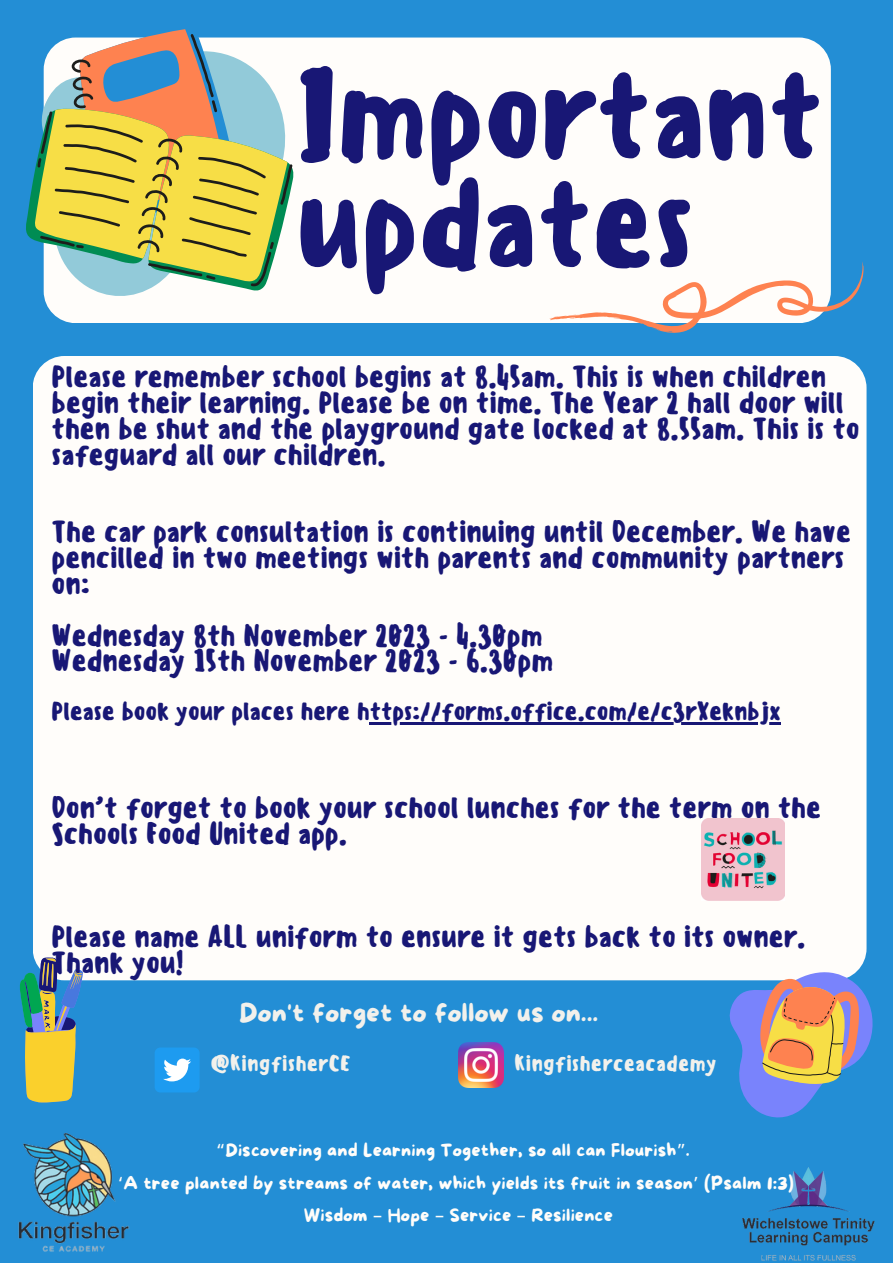
<style>
.page{position:relative;width:893px;height:1264px;background:#fff}
.page>*{position:absolute;margin:0;border:0;box-sizing:border-box;transform-origin:0 0}
.t1{font:500 121.2px/108.6px "Sensei";letter-spacing:-.025em;color:#181775}
.t2{font:500 29.4px/25.8px "Sensei";letter-spacing:-.025em;color:#181775}
.t3{font:27px "More Sugar";color:#f2f1ec}
.t4{font:500 24.9px "Sensei";letter-spacing:-.025em;color:#181775}
.t5{font:500 21.45px "Sensei";color:#f2f1ec}
.t6{font:18px "More Sugar";letter-spacing:.01em;color:#fffdfa}
.s1{font-family:"Noto Sans Gurmukhi"}
</style>
<div class="page">
<div style="left:0;top:0;width:892px;height:1262px;background:#238ed5"></div>
<div style="left:44px;top:38px;width:786px;height:285px;background:#fffdfa;border-radius:32px"></div>
<div style="left:33px;top:356px;width:833px;height:624px;background:#fffdfa;border-radius:32px"></div>
<svg style="left:26px;top:165px;width:268px;height:125px"></svg>
<svg style="left:35px;top:29px;width:152px;height:253px"></svg>
<svg style="left:38px;top:34px;width:254px;height:252px;background:#c1be7c"></svg>
<svg style="left:549px;top:261px;width:314px;height:72px"></svg>
<svg style="left:20px;top:957px;width:63px;height:145px"></svg>
<svg style="left:695px;top:935px;width:178px;height:183px"></svg>
<img style="left:18px;top:1133px;width:112px;height:119px">
<div style="left:155px;top:1047px;width:45px;height:45px;background:#1d9bf0;border-radius:6px"></div>
<svg style="left:163px;top:1058px;width:28px;height:23px"></svg>
<img style="left:458px;top:1042px;width:45px;height:44px">
<img style="left:742px;top:1167px;width:132px;height:94px">
<hr style="left:369px;top:722px;width:411px;height:2px;background:#181775">
<img style="left:701px;top:818px;width:83px;height:82px">
<p class="t1" style="left:294px;top:62px;width:532px">Important updates</p>
<p class="t2" style="left:51px;top:364px;width:810px">Please remember school begins at 8.45am. This is when children begin their learning. Please be on time. The Year 2 hall door will then be shut and the playground gate locked at 8.55am. This is to safeguard all our children.</p>
<p class="t2" style="left:51px;top:519px;width:801px">The car park consultation is continuing until December. We have pencilled in two meetings with parents and community partners on:</p>
<p class="t2" style="left:51px;top:622px;width:493px">Wednesday 8th November 2023 - 4.30pm</p>
<p class="t2" style="left:51px;top:648px;width:503px">Wednesday 15th November 2023 - 6.30pm</p>
<p class="t4" style="left:51px;top:696px;width:731px">Please book your places here https://forms.office.com/e/c3rXeknbjx</p>
<p class="t2" style="left:51px;top:794px;width:771px">Don’t forget to book your school lunches for the term on the<br>Schools Food United app.</p>
<p class="t2" style="left:51px;top:923px;width:755px">Please name ALL uniform to ensure it gets back to its owner.<br>Thank you!</p>
<p class="t3" style="left:239px;top:997px;width:361px">Don't forget to follow us on...</p>
<p class="t5" style="left:210px;top:1050px;width:142px">@KingfisherCE</p>
<p class="t5" style="left:514px;top:1050px;width:204px">Kingfisherceacademy</p>
<p class="t6" style="left:216px;top:1140px;width:475px"><span class="s1">“</span>Discovering and Learning Together, so all can Flourish<span class="s1">”</span>.</p>
<p class="t6" style="left:118px;top:1173px;width:677px"><span class="s1">‘</span>A tree planted by streams of water, which yields its fruit in season<span class="s1">’</span> (Psalm 1:3)</p>
<p class="t6" style="left:304px;top:1205px;width:311px">Wisdom <span class="s1">–</span> Hope <span class="s1">–</span> Service <span class="s1">–</span> Resilience</p>
</div>
